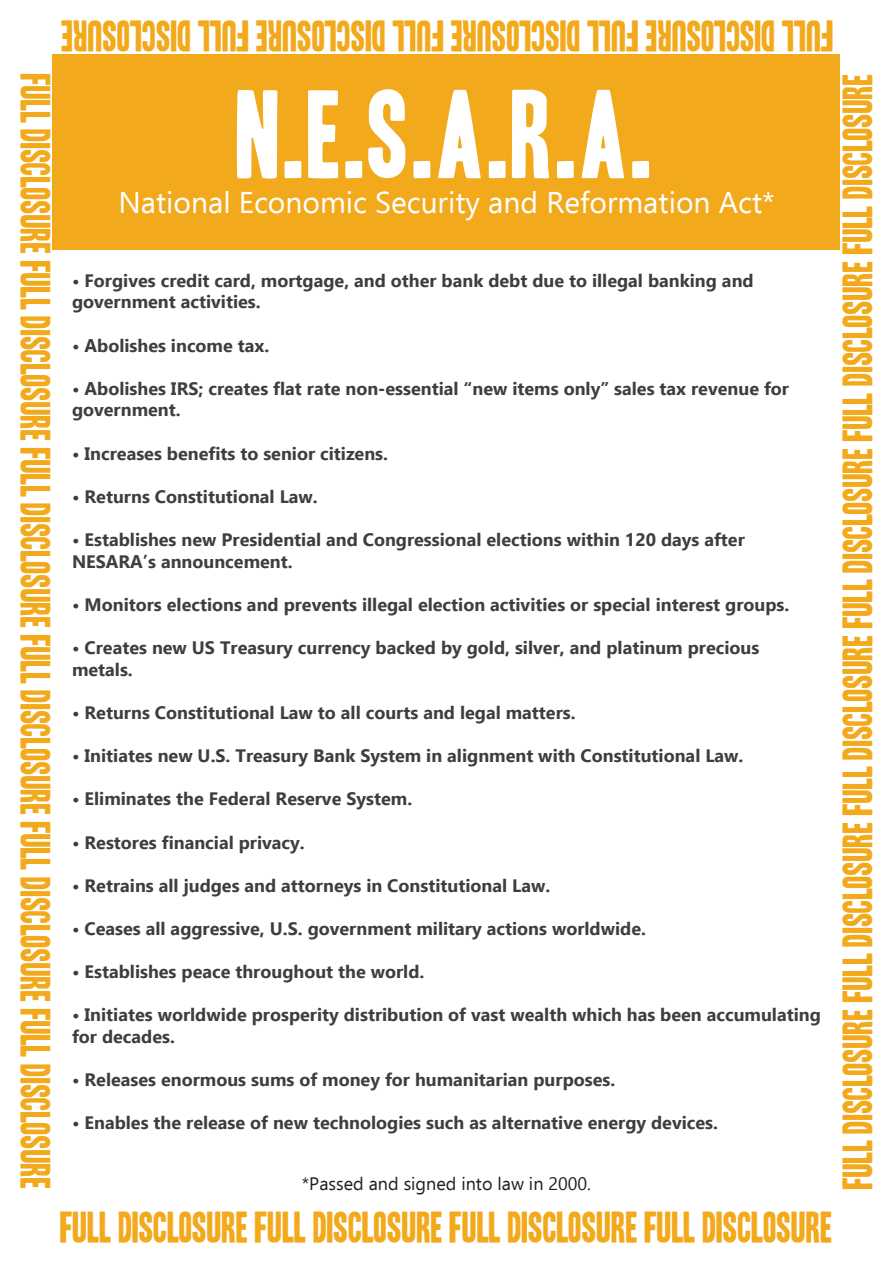
<style>
.page{position:relative;width:893px;height:1263px;background:#fff}
.page>*{position:absolute;margin:0;border:0;box-sizing:border-box;transform-origin:0 0}
.t1{font:108px "Headline One HPLHS";color:#fff}
.t2{font:37.5px "Headline One HPLHS";color:#f3a91c}
.t3{font:36px "Headline One HPLHS";color:#f3a91c}
.t4{font:30px "Ebrima";color:#fff}
.t5{font:700 18px/21.6px "Ebrima";color:#3e3e3f}
.t6{font:18px "Ebrima";color:#231f20}
</style>
<div class="page">
<div style="left:52px;top:54px;width:788px;height:196px;background:#f3a91c"></div>
<h2 class="t2" style="left:832px;top:54px;width:774px;rotate:-180deg">FULL DISCLOSURE FULL DISCLOSURE FULL DISCLOSURE FULL DISCLOSURE</h2>
<h3 class="t3" style="left:53px;top:74px;width:1117px;rotate:90deg">FULL DISCLOSURE FULL DISCLOSURE FULL DISCLOSURE FULL DISCLOSURE FULL DISCLOSURE FULL DISCLOSURE</h3>
<h3 class="t3" style="left:840px;top:1189px;width:1117px;rotate:-90deg">FULL DISCLOSURE FULL DISCLOSURE FULL DISCLOSURE FULL DISCLOSURE FULL DISCLOSURE FULL DISCLOSURE</h3>
<h1 class="t1" style="left:237px;top:82px;width:420px">N.E.S.A.R.A.</h1>
<h3 class="t4" style="left:118px;top:181px;width:658px">National Economic Security and Reformation Act*</h3>
<p class="t5" style="left:72px;top:269px;width:683px">• Forgives credit card, mortgage, and other bank debt due to illegal banking and government activities.</p>
<p class="t5" style="left:72px;top:334px;width:199px">• Abolishes income tax.</p>
<p class="t5" style="left:72px;top:377px;width:719px">• Abolishes IRS; creates flat rate non-essential “new items only” sales tax revenue for government.</p>
<p class="t5" style="left:72px;top:442px;width:318px">• Increases benefits to senior citizens.</p>
<p class="t5" style="left:72px;top:485px;width:247px">• Returns Constitutional Law.</p>
<p class="t5" style="left:72px;top:528px;width:674px">• Establishes new Presidential and Congressional elections within 120 days after<br>NESARA’s announcement.</p>
<p class="t5" style="left:72px;top:593px;width:719px">• Monitors elections and prevents illegal election activities or special interest groups.</p>
<p class="t5" style="left:72px;top:636px;width:689px">• Creates new US Treasury currency backed by gold, silver, and platinum precious metals.</p>
<p class="t5" style="left:72px;top:701px;width:505px">• Returns Constitutional Law to all courts and legal matters.</p>
<p class="t5" style="left:72px;top:744px;width:673px">• Initiates new U.S. Treasury Bank System in alignment with Constitutional Law.</p>
<p class="t5" style="left:72px;top:787px;width:342px">• Eliminates the Federal Reserve System.</p>
<p class="t5" style="left:72px;top:831px;width:234px">• Restores financial privacy.</p>
<p class="t5" style="left:72px;top:874px;width:480px">• Retrains all judges and attorneys in Constitutional Law.</p>
<p class="t5" style="left:72px;top:917px;width:575px">• Ceases all aggressive, U.S. government military actions worldwide.</p>
<p class="t5" style="left:72px;top:960px;width:354px">• Establishes peace throughout the world.</p>
<p class="t5" style="left:72px;top:1003px;width:750px">• Initiates worldwide prosperity distribution of vast wealth which has been accumulating for decades.</p>
<p class="t5" style="left:72px;top:1068px;width:545px">• Releases enormous sums of money for humanitarian purposes.</p>
<p class="t5" style="left:72px;top:1111px;width:648px">• Enables the release of new technologies such as alternative energy devices.</p>
<p class="t6" style="left:302px;top:1171px;width:291px">*Passed and signed into law in 2000.</p>
<h2 class="t2" style="left:60px;top:1209px;width:774px">FULL DISCLOSURE FULL DISCLOSURE FULL DISCLOSURE FULL DISCLOSURE</h2>
</div>
